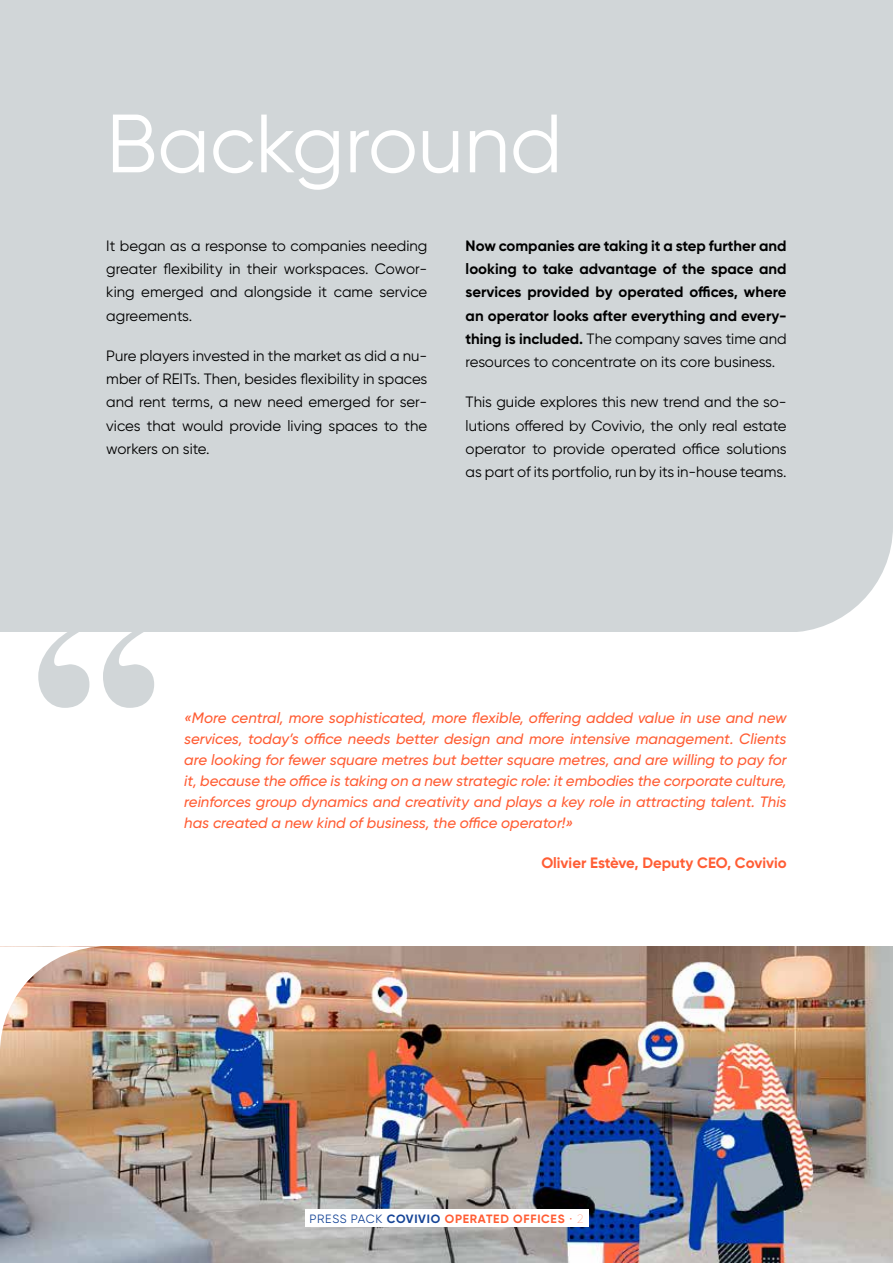
<style>
.page{position:relative;width:893px;height:1263px;background:#fff}
.page>*{position:absolute;margin:0;border:0;box-sizing:border-box;transform-origin:0 0}
.t1{font:82.5px "Gilroy";color:#fff}
.t2{font:15px/23.2px "Gilroy";color:#000;text-align:justify}
.t3{font:italic 500 15px/21px "Gilroy";color:#ff5d34;text-align:justify}
.t4{font:700 15px/23.2px "Gilroy";color:#000;text-align:justify}
.t5{font:700 15px "Gilroy";color:#ff5d34}
.t6{font:700 12px "Gilroy";letter-spacing:.06em;color:#ff5d34}
.s1{font-weight:400}
.s2{font-weight:400;color:#154496}
.s3{color:#154496}
.s4{font-weight:100}
</style>
<div class="page">
<div style="left:0;top:0;width:893px;height:1157px;background:#d1d6d8"></div>
<div style="left:0;top:632px;width:893px;height:316px;background:#fff"></div>
<img style="left:0;top:947px;width:893px;height:315px">
<svg style="left:38px;top:632px;width:116px;height:76px"></svg>
<svg style="left:799px;top:533px;width:94px;height:99px"></svg>
<img style="left:0;top:946px;width:106px;height:107px">
<div style="left:305px;top:1210px;width:283px;height:17px;background:#fff"></div>
<h1 class="t1" style="left:106px;top:93px;width:458px">Background</h1>
<p class="t2" style="left:106px;top:234px;width:323px">It began as a response to companies needing greater flexibility in their workspaces. Cowor&shy;king emerged and alongside it came service agreements.</p>
<p class="t2" style="left:106px;top:344px;width:323px">Pure players invested in the market as did a nu&shy;mber of REITs. Then, besides flexibility in spaces and rent terms, a new need emerged for ser&shy;vices that would provide living spaces to the workers on site.</p>
<p class="t4" style="left:466px;top:234px;width:323px">Now companies are taking it a step further and looking to take advantage of the space and services provided by operated offices, where an operator looks after everything and every&shy;thing is included. <span class="s1">The company saves time and resources to concentrate on its core business.</span></p>
<p class="t2" style="left:466px;top:390px;width:323px">This guide explores this new trend and the so&shy;lutions offered by Covivio, the only real estate operator to provide operated office solutions as part of its portfolio, run by its in-house teams.</p>
<p class="t3" style="left:184px;top:707px;width:604px">«More central, more sophisticated, more flexible, offering added value in use and new services, today’s office needs better design and more intensive management. Clients are looking for fewer square metres but better square metres, and are willing to pay for it, because the office is taking on a new strategic role: it embodies the corporate culture, reinforces group dynamics and creativity and plays a key role in attracting talent. This has created a new kind of business, the office operator!»</p>
<p class="t5" style="left:541px;top:853px;width:247px">Olivier Estève, Deputy CEO, Covivio</p>
<p class="t6" style="left:309px;top:1211px;width:276px"><span class="s2">PRESS PACK</span> <span class="s3">COVIVIO</span> OPERATED OFFICES <span class="s4">• 2</span></p>
</div>
